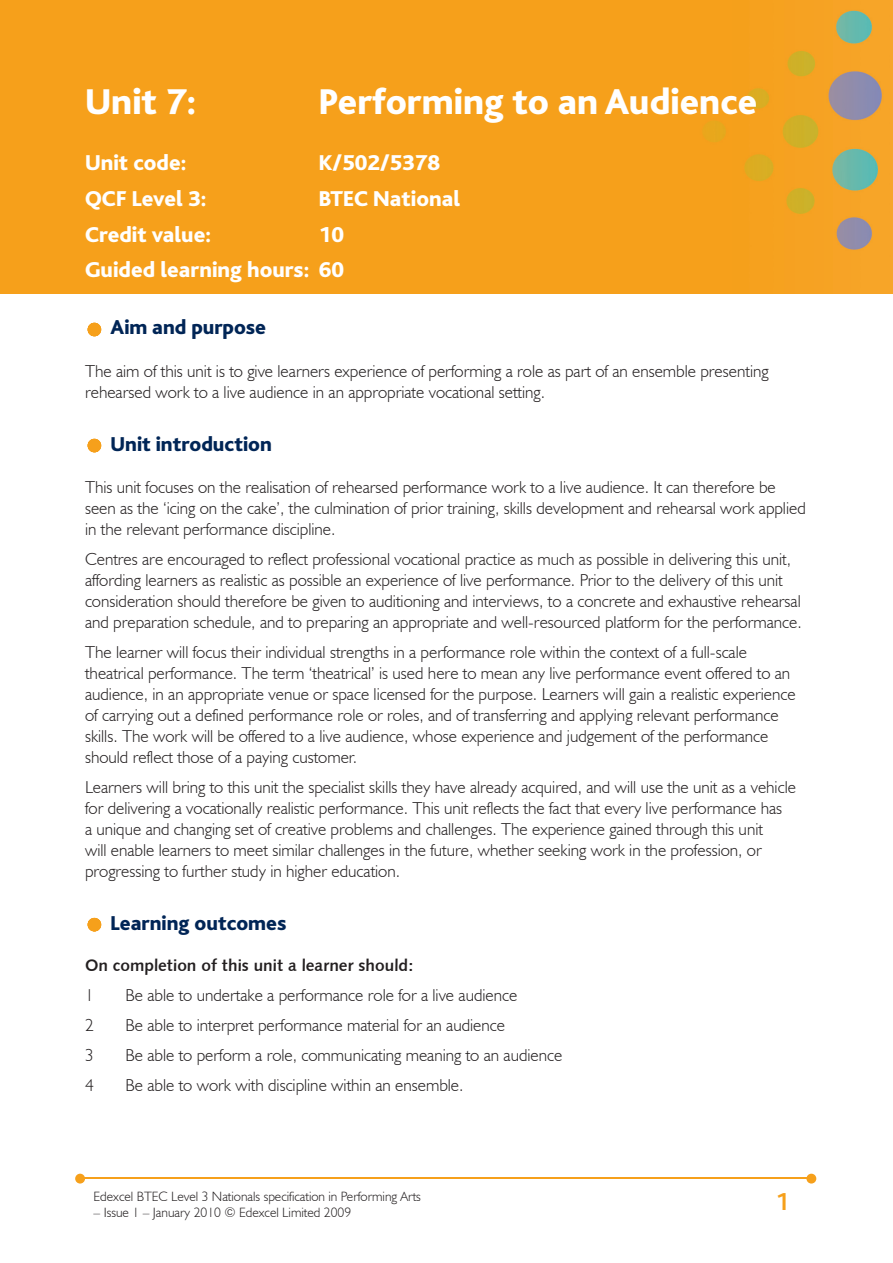
<style>
.page{position:relative;width:893px;height:1263px;background:#fff}
.page>*{position:absolute;margin:0;border:0;box-sizing:border-box;transform-origin:0 0}
.t1{font:800 37.5px "Bliss";color:#fff}
.t2{font:700 25.5px "Bliss";color:#f6a01b}
.t3{font:800 22.5px/35.7px "Bliss";color:#fff;text-align:right}
.t4{font:800 21px "Bliss";color:#002556}
.t5{font:300 17.25px/21px "Humanist 521 BT";color:#231f20}
.t6{font:16.5px "Humanist 531 BT Bold A";color:#231f20}
.t7{font:300 13.5px "Humanist 521 BT";color:#231f20}
</style>
<div class="page">
<img style="left:0;top:0;width:893px;height:293px">
<hr style="left:84px;top:1178px;width:727px;height:1px;background:#f6a01b">
<svg style="left:806px;top:1174px;width:10px;height:9px"></svg>
<svg style="left:75px;top:1174px;width:10px;height:9px"></svg>
<svg style="left:88px;top:323px;width:13px;height:13px"></svg>
<svg style="left:88px;top:439px;width:13px;height:13px"></svg>
<svg style="left:88px;top:918px;width:13px;height:13px"></svg>
<h1 class="t1" style="left:85px;top:82px;width:113px">Unit 7:</h1>
<h1 class="t1" style="left:319px;top:82px;width:440px">Performing to an Audience</h1>
<h3 class="t3" style="left:85px;top:146px;width:103px">Unit code:</h3>
<h3 class="t3" style="left:319px;top:146px;width:123px">K/502/5378</h3>
<h3 class="t3" style="left:85px;top:181px;width:123px">QCF Level 3:</h3>
<h3 class="t3" style="left:319px;top:181px;width:143px">BTEC National</h3>
<h3 class="t3" style="left:85px;top:217px;width:128px">Credit value:</h3>
<h3 class="t3" style="left:85px;top:217px;width:261px">10<br>Guided learning hours: 60</h3>
<p class="t4" style="left:111px;top:317px;width:157px">Aim and purpose</p>
<p class="t5" style="left:85px;top:360px;width:685px">The aim of this unit is to give learners experience of performing a role as part of an ensemble presenting rehearsed work to a live audience in an appropriate vocational setting.</p>
<p class="t4" style="left:111px;top:433px;width:163px">Unit introduction</p>
<p class="t5" style="left:85px;top:476px;width:722px">This unit focuses on the realisation of rehearsed performance work to a live audience. It can therefore be seen as the ‘icing on the cake’, the culmination of prior training, skills development and rehearsal work applied in the relevant performance discipline.</p>
<p class="t5" style="left:85px;top:548px;width:718px">Centres are encouraged to reflect professional vocational practice as much as possible in delivering this unit, affording learners as realistic as possible an experience of live performance. Prior to the delivery of this unit consideration should therefore be given to auditioning and interviews, to a concrete and exhaustive rehearsal and preparation schedule, and to preparing an appropriate and well-resourced platform for the performance.</p>
<p class="t5" style="left:85px;top:641px;width:712px">The learner will focus their individual strengths in a performance role within the context of a full-scale theatrical performance. The term ‘theatrical’ is used here to mean any live performance event offered to an audience, in an appropriate venue or space licensed for the purpose. Learners will gain a realistic experience of carrying out a defined performance role or roles, and of transferring and applying relevant performance skills. The work will be offered to a live audience, whose experience and judgement of the performance should reflect those of a paying customer.</p>
<p class="t5" style="left:85px;top:776px;width:712px">Learners will bring to this unit the specialist skills they have already acquired, and will use the unit as a vehicle for delivering a vocationally realistic performance. This unit reflects the fact that every live performance has<br>a unique and changing set of creative problems and challenges. The experience gained through this unit<br>will enable learners to meet similar challenges in the future, whether seeking work in the profession, or progressing to further study in higher education.</p>
<p class="t4" style="left:111px;top:912px;width:177px">Learning outcomes</p>
<p class="t6" style="left:85px;top:955px;width:330px">On completion of this unit a learner should:</p>
<p class="t5" style="left:85px;top:984px;width:10px">1</p>
<p class="t5" style="left:125px;top:984px;width:393px">Be able to undertake a performance role for a live audience</p>
<p class="t5" style="left:85px;top:1014px;width:10px">2</p>
<p class="t5" style="left:125px;top:1014px;width:381px">Be able to interpret performance material for an audience</p>
<p class="t5" style="left:85px;top:1044px;width:10px">3</p>
<p class="t5" style="left:125px;top:1044px;width:438px">Be able to perform a role, communicating meaning to an audience</p>
<p class="t5" style="left:85px;top:1074px;width:10px">4</p>
<p class="t5" style="left:125px;top:1074px;width:340px">Be able to work with discipline within an ensemble.</p>
<p class="t7" style="left:94px;top:1188px;width:329px">Edexcel BTEC Level 3 Nationals specification in Performing Arts</p>
<p class="t7" style="left:94px;top:1204px;width:259px">– Issue 1 – January 2010 © Edexcel Limited 2009</p>
<h2 class="t2" style="left:775px;top:1189px;width:15px">1</h2>
</div>
